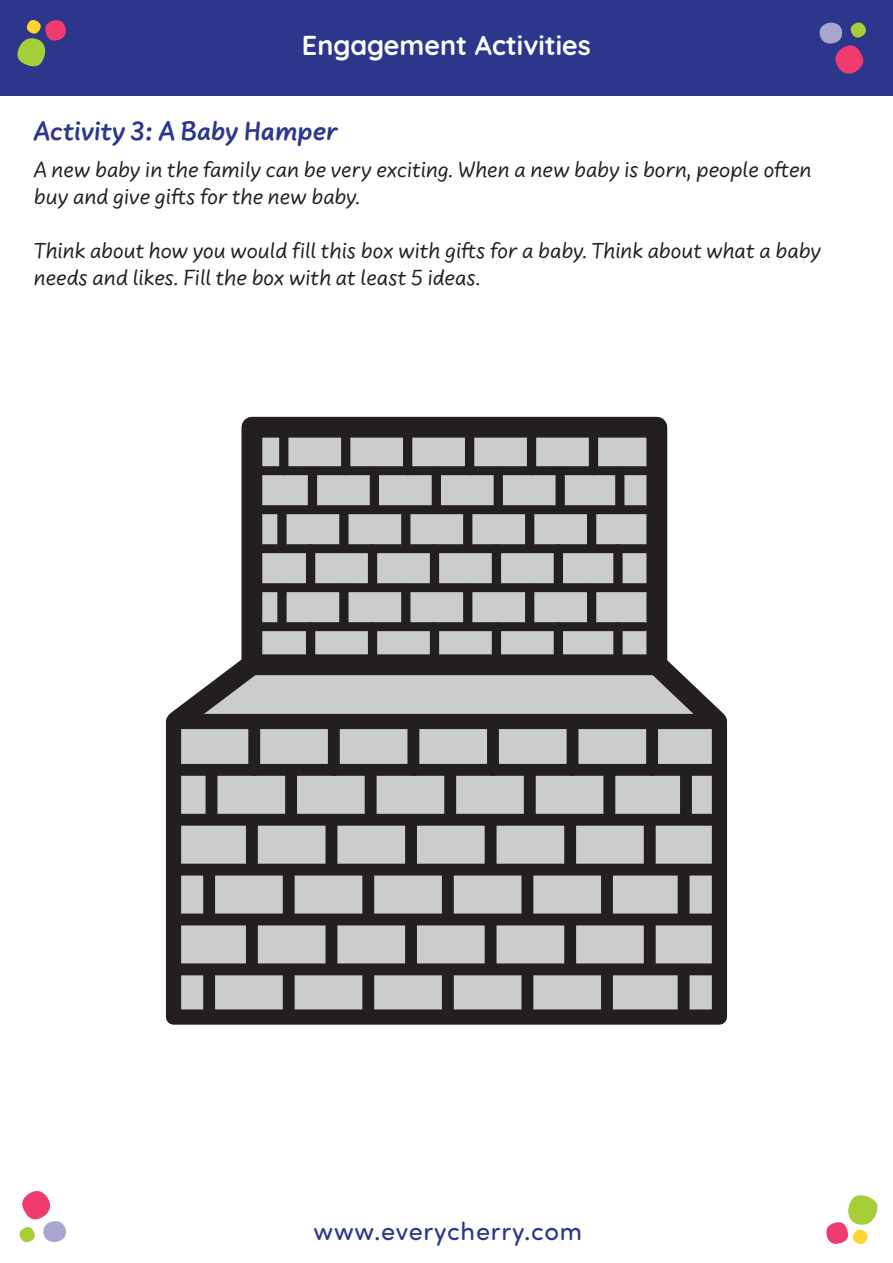
<style>
.page{position:relative;width:893px;height:1263px;background:#fff}
.page>*{position:absolute;margin:0;border:0;box-sizing:border-box;transform-origin:0 0}
.Heading{font:700 27.3px "Uberhand Pro";color:#2c378c}
.Page_Title{font:700 27.3px "Quicksand";color:#fff}
.t1{font:25.5px "Sofia Pro Soft";letter-spacing:.03em;color:#2c378c}
.Body{font:22.65px/27px "Uberhand Pro";color:#231f20}
</style>
<div class="page">
<svg style="left:826px;top:1195px;width:52px;height:50px"></svg>
<svg style="left:19px;top:1191px;width:47px;height:52px"></svg>
<div style="left:0;top:0;width:893px;height:96px;background:#2c378c"></div>
<svg style="left:17px;top:20px;width:49px;height:47px"></svg>
<svg style="left:819px;top:22px;width:47px;height:52px"></svg>
<div style="left:252px;top:427px;width:405px;height:238px;background:#cbccce"></div>
<div style="left:241px;top:417px;width:426px;height:258px;border:21px solid #231f20"></div>
<svg style="left:180px;top:644px;width:536px;height:62px"></svg>
<svg style="left:166px;top:706px;width:561px;height:319px;background:#a9a9ab"></svg>
<div style="left:178px;top:764px;width:541px;height:12px;background:#231f20"></div>
<div style="left:178px;top:814px;width:541px;height:12px;background:#231f20"></div>
<div style="left:178px;top:864px;width:541px;height:11px;background:#231f20"></div>
<div style="left:178px;top:913px;width:541px;height:12px;background:#231f20"></div>
<div style="left:176px;top:963px;width:542px;height:12px;background:#231f20"></div>
<div style="left:248px;top:721px;width:12px;height:49px;background:#231f20"></div>
<div style="left:328px;top:721px;width:12px;height:49px;background:#231f20"></div>
<div style="left:407px;top:721px;width:12px;height:49px;background:#231f20"></div>
<div style="left:487px;top:721px;width:12px;height:49px;background:#231f20"></div>
<div style="left:567px;top:721px;width:11px;height:49px;background:#231f20"></div>
<div style="left:646px;top:721px;width:12px;height:49px;background:#231f20"></div>
<div style="left:206px;top:771px;width:11px;height:48px;background:#231f20"></div>
<div style="left:285px;top:771px;width:12px;height:48px;background:#231f20"></div>
<div style="left:365px;top:771px;width:12px;height:48px;background:#231f20"></div>
<div style="left:444px;top:771px;width:12px;height:48px;background:#231f20"></div>
<div style="left:524px;top:771px;width:12px;height:48px;background:#231f20"></div>
<div style="left:603px;top:771px;width:12px;height:48px;background:#231f20"></div>
<div style="left:680px;top:771px;width:12px;height:48px;background:#231f20"></div>
<div style="left:246px;top:821px;width:12px;height:48px;background:#231f20"></div>
<div style="left:325px;top:821px;width:12px;height:48px;background:#231f20"></div>
<div style="left:405px;top:821px;width:12px;height:48px;background:#231f20"></div>
<div style="left:485px;top:821px;width:11px;height:48px;background:#231f20"></div>
<div style="left:564px;top:821px;width:12px;height:48px;background:#231f20"></div>
<div style="left:644px;top:821px;width:12px;height:48px;background:#231f20"></div>
<div style="left:203px;top:870px;width:12px;height:48px;background:#231f20"></div>
<div style="left:283px;top:870px;width:12px;height:48px;background:#231f20"></div>
<div style="left:362px;top:870px;width:12px;height:48px;background:#231f20"></div>
<div style="left:442px;top:870px;width:12px;height:48px;background:#231f20"></div>
<div style="left:521px;top:870px;width:12px;height:48px;background:#231f20"></div>
<div style="left:601px;top:870px;width:12px;height:48px;background:#231f20"></div>
<div style="left:678px;top:870px;width:11px;height:48px;background:#231f20"></div>
<div style="left:246px;top:920px;width:12px;height:49px;background:#231f20"></div>
<div style="left:325px;top:920px;width:12px;height:49px;background:#231f20"></div>
<div style="left:405px;top:920px;width:12px;height:49px;background:#231f20"></div>
<div style="left:485px;top:920px;width:11px;height:49px;background:#231f20"></div>
<div style="left:564px;top:920px;width:12px;height:49px;background:#231f20"></div>
<div style="left:644px;top:920px;width:12px;height:49px;background:#231f20"></div>
<div style="left:203px;top:970px;width:12px;height:48px;background:#231f20"></div>
<div style="left:283px;top:970px;width:12px;height:48px;background:#231f20"></div>
<div style="left:362px;top:970px;width:12px;height:48px;background:#231f20"></div>
<div style="left:442px;top:970px;width:12px;height:48px;background:#231f20"></div>
<div style="left:521px;top:970px;width:12px;height:48px;background:#231f20"></div>
<div style="left:601px;top:970px;width:12px;height:48px;background:#231f20"></div>
<div style="left:678px;top:970px;width:11px;height:48px;background:#231f20"></div>
<div style="left:253px;top:466px;width:393px;height:9px;background:#231f20"></div>
<div style="left:253px;top:505px;width:393px;height:9px;background:#231f20"></div>
<div style="left:253px;top:544px;width:393px;height:9px;background:#231f20"></div>
<div style="left:253px;top:583px;width:393px;height:9px;background:#231f20"></div>
<div style="left:252px;top:622px;width:393px;height:9px;background:#231f20"></div>
<div style="left:279px;top:433px;width:9px;height:38px;background:#231f20"></div>
<div style="left:341px;top:433px;width:9px;height:38px;background:#231f20"></div>
<div style="left:403px;top:433px;width:9px;height:38px;background:#231f20"></div>
<div style="left:465px;top:433px;width:9px;height:38px;background:#231f20"></div>
<div style="left:527px;top:433px;width:9px;height:38px;background:#231f20"></div>
<div style="left:589px;top:433px;width:9px;height:38px;background:#231f20"></div>
<div style="left:308px;top:471px;width:9px;height:38px;background:#231f20"></div>
<div style="left:370px;top:471px;width:9px;height:38px;background:#231f20"></div>
<div style="left:432px;top:471px;width:9px;height:38px;background:#231f20"></div>
<div style="left:494px;top:471px;width:9px;height:38px;background:#231f20"></div>
<div style="left:556px;top:471px;width:9px;height:38px;background:#231f20"></div>
<div style="left:615px;top:471px;width:9px;height:38px;background:#231f20"></div>
<div style="left:277px;top:510px;width:10px;height:38px;background:#231f20"></div>
<div style="left:339px;top:510px;width:9px;height:38px;background:#231f20"></div>
<div style="left:401px;top:510px;width:9px;height:38px;background:#231f20"></div>
<div style="left:463px;top:510px;width:9px;height:38px;background:#231f20"></div>
<div style="left:525px;top:510px;width:9px;height:38px;background:#231f20"></div>
<div style="left:587px;top:510px;width:9px;height:38px;background:#231f20"></div>
<div style="left:306px;top:549px;width:9px;height:38px;background:#231f20"></div>
<div style="left:368px;top:549px;width:9px;height:38px;background:#231f20"></div>
<div style="left:430px;top:549px;width:9px;height:38px;background:#231f20"></div>
<div style="left:492px;top:549px;width:9px;height:38px;background:#231f20"></div>
<div style="left:554px;top:549px;width:9px;height:38px;background:#231f20"></div>
<div style="left:613px;top:549px;width:10px;height:38px;background:#231f20"></div>
<div style="left:277px;top:588px;width:10px;height:38px;background:#231f20"></div>
<div style="left:339px;top:588px;width:9px;height:38px;background:#231f20"></div>
<div style="left:401px;top:588px;width:9px;height:38px;background:#231f20"></div>
<div style="left:463px;top:588px;width:9px;height:38px;background:#231f20"></div>
<div style="left:525px;top:588px;width:9px;height:38px;background:#231f20"></div>
<div style="left:587px;top:588px;width:9px;height:38px;background:#231f20"></div>
<div style="left:306px;top:627px;width:9px;height:38px;background:#231f20"></div>
<div style="left:368px;top:627px;width:9px;height:38px;background:#231f20"></div>
<div style="left:430px;top:627px;width:9px;height:38px;background:#231f20"></div>
<div style="left:492px;top:627px;width:9px;height:38px;background:#231f20"></div>
<div style="left:554px;top:627px;width:9px;height:38px;background:#231f20"></div>
<div style="left:613px;top:627px;width:10px;height:38px;background:#231f20"></div>
<p class="Page_Title" style="left:302px;top:23px;width:290px">Engagement Activities</p>
<p class="Heading" style="left:34px;top:110px;width:306px">Activity 3: A Baby Hamper</p>
<p class="Body" style="left:34px;top:155px;width:779px">A new baby in the family can be very exciting. When a new baby is born, people often buy and give gifts for the new baby.</p>
<p class="Body" style="left:34px;top:236px;width:789px">Think about how you would fill this box with gifts for a baby. Think about what a baby needs and likes. Fill the box with at least 5 ideas.</p>
<p class="t1" style="left:314px;top:1214px;width:270px">www.everycherry.com</p>
</div>
